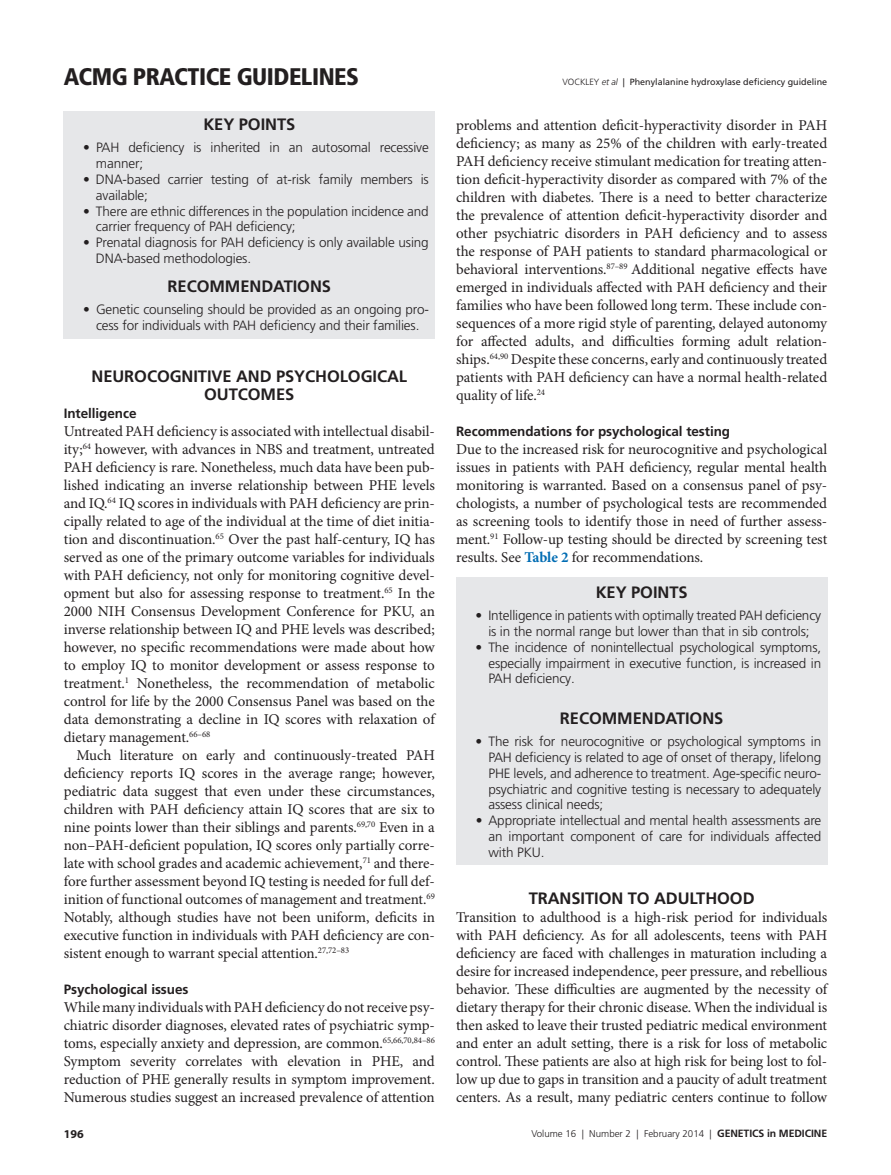
<style>
.page{position:relative;width:891px;height:1175px;background:#fff}
.page>*{position:absolute;margin:0;border:0;box-sizing:border-box;transform-origin:0 0}
.t1{font:900 condensed 24px "Frutiger LT Pro";letter-spacing:-.02em;color:#231f20}
.t2{font:700 16.5px/18px "Frutiger LT Pro";letter-spacing:-.005em;color:#231f20}
.t3{font:700 16.5px "Frutiger LT Std";letter-spacing:-.005em;color:#231f20}
.t4{font:15px/18px "Minion Pro";letter-spacing:-.01em;color:#231f20;text-align:justify}
.t5{font:300 13.5px/15.8px "Frutiger LT Pro";letter-spacing:-.01em;color:#231f20}
.t6{font:700 13.5px "Frutiger LT Pro";letter-spacing:-.005em;color:#231f20}
.t7{font:700 12px "Myriad Pro";color:#231f20}
.t8{font:300 9.75px "Frutiger LT Pro";color:#231f20}
.t9{font:9px "Frutiger LT Pro";color:#231f20}
.s1{font-weight:300}
.s2{font-weight:300;font-style:italic}
.s3{font-weight:700;color:#006cb3}
.s4{font-weight:700;font-size:10.5px}
</style>
<div class="page">
<div style="left:64px;top:112px;width:371px;height:227px;background:#e6e7e9"></div>
<div style="left:456px;top:577px;width:371px;height:287px;background:#e6e7e9"></div>
<h1 class="t1" style="left:64px;top:62px;width:297px">ACMG PRACTICE GUIDELINES</h1>
<p class="t9" style="left:563px;top:76px;width:266px"><span class="s1">VOCKLEY</span> <span class="s2">et al</span> | Phenylalanine hydroxylase deficiency guideline</p>
<p class="t2" style="left:203px;top:115px;width:93px">Key Po ints</p>
<p class="t5" style="left:96px;top:140px;width:334px;text-indent:-13px">• PAH deficiency is inherited in an autosomal recessive manner;</p>
<p class="t5" style="left:96px;top:171px;width:334px;text-indent:-13px">• DNA-based carrier testing of at-risk family members is available;</p>
<p class="t5" style="left:96px;top:203px;width:334px;text-indent:-13px">• There are ethnic differences in the population incidence and carrier frequency of PAH deficiency;</p>
<p class="t5" style="left:96px;top:234px;width:334px;text-indent:-13px">• Prenatal diagnosis for PAH deficiency is only available using<br>DNA-based methodologies.</p>
<p class="t2" style="left:168px;top:277px;width:165px">Recommendations</p>
<p class="t5" style="left:83px;top:302px;width:347px;text-align:center">• Genetic counseling should be provided as an ongoing pro&shy;cess for individuals with PAH deficiency and their families.</p>
<p class="t2" style="left:92px;top:367px;width:99px">NE UROCOGNITI</p>
<p class="t2" style="left:204px;top:367px;width:204px;text-indent:7px">VE AND PSYCHOLOGICAL<br>OUTCOMES</p>
<p class="t6" style="left:64px;top:405px;width:74px">Intelligence</p>
<p class="t4" style="left:64px;top:422px;width:373px">Untreated PAH deficiency is associated with intellectual disabil&shy;ity;<sup>64</sup> however, with advances in NBS and treatment, untreated PAH deficiency is rare. Nonetheless, much data have been pub&shy;lished indicating an inverse relationship between PHE levels and IQ.<sup>64</sup> IQ scores in individuals with PAH deficiency are prin&shy;cipally related to age of the individual at the time of diet initia&shy;tion and discontinuation.<sup>65</sup> Over the past half-century, IQ has served as one of the primary outcome variables for individuals with PAH deficiency, not only for monitoring cognitive devel&shy;opment but also for assessing response to treatment.<sup>65</sup> In the 2000 NIH Consensus Development Conference for PKU, an inverse relationship between IQ and PHE levels was described; however, no specific recommendations were made about how to employ IQ to monitor development or assess response to treatment.<sup>1</sup> Nonetheless, the recommendation of metabolic control for life by the 2000 Consensus Panel was based on the data demonstrating a decline in IQ scores with relaxation of dietary management.<sup>66–68</sup></p>
<p class="t4" style="left:64px;top:746px;width:373px;text-indent:13px">Much literature on early and continuously-treated PAH deficiency reports IQ scores in the average range; however, pediatric data suggest that even under these circumstances, children with PAH deficiency attain IQ scores that are six to nine points lower than their siblings and parents.<sup>69,70</sup> Even in a non–PAH-deficient population, IQ scores only partially corre&shy;late with school grades and academic achievement,<sup>71</sup> and there&shy;fore further assessment beyond IQ testing is needed for full def&shy;inition of functional outcomes of management and treatment.<sup>69<br></sup>Notably, although studies have not been uniform, deficits in executive function in individuals with PAH deficiency are con&shy;sistent enough to warrant special attention.<sup>27,72–83</sup></p>
<p class="t6" style="left:64px;top:981px;width:126px">Psychological issues</p>
<p class="t4" style="left:64px;top:998px;width:373px">While many individuals with PAH deficiency do not receive psy&shy;chiatric disorder diagnoses, elevated rates of psychiatric symp&shy;toms, especially anxiety and depression, are common.<sup>65,66,70,84–86<br></sup>Symptom severity correlates with elevation in PHE, and reduction of PHE generally results in symptom improvement.<br>Numerous studies suggest an increased prevalence of attention</p>
<p class="t7" style="left:64px;top:1126px;width:21px">196</p>
<p class="t4" style="left:456px;top:116px;width:373px">problems and attention deficit-hyperactivity disorder in PAH deficiency; as many as 25% of the children with early-treated PAH deficiency receive stimulant medication for treating atten&shy;tion deficit-hyperactivity disorder as compared with 7% of the children with diabetes. There is a need to better characterize the prevalence of attention deficit-hyperactivity disorder and other psychiatric disorders in PAH deficiency and to assess the response of PAH patients to standard pharmacological or behavioral interventions.<sup>87–89</sup> Additional negative effects have emerged in individuals affected with PAH deficiency and their families who have been followed long term. These include con&shy;sequences of a more rigid style of parenting, delayed autonomy for affected adults, and difficulties forming adult relation&shy;ships.<sup>64,90</sup> Despite these concerns, early and continuously treated patients with PAH deficiency can have a normal health-related quality of life.<sup>24</sup></p>
<p class="t6" style="left:456px;top:423px;width:276px">Recommendations for psychological testing</p>
<p class="t4" style="left:456px;top:440px;width:373px">Due to the increased risk for neurocognitive and psychological issues in patients with PAH deficiency, regular mental health monitoring is warranted. Based on a consensus panel of psy&shy;chologists, a number of psychological tests are recommended as screening tools to identify those in need of further assess&shy;ment.<sup>91</sup> Follow-up testing should be directed by screening test results. See <span class="s3">Table 2</span> for recommendations.</p>
<p class="t3" style="left:596px;top:582px;width:93px">KEY POINTS</p>
<p class="t5" style="left:476px;top:608px;width:347px;text-align:center">• Intelligence in patients with optimally treated PAH deficiency is in the normal range but lower than that in sib controls;</p>
<p class="t5" style="left:488px;top:639px;width:334px;text-align:justify;text-indent:-13px">• The incidence of nonintellectual psychological symptoms, especially impairment in executive function, is increased in PAH deficiency.</p>
<p class="t2" style="left:560px;top:709px;width:165px">Recommendations</p>
<p class="t5" style="left:488px;top:734px;width:334px;text-align:justify;text-indent:-13px">• The risk for neurocognitive or psychological symptoms in PAH deficiency is related to age of onset of therapy, lifelong PHE levels, and adherence to treatment. Age-specific neuro&shy;psychiatric and cognitive testing is necessary to adequately assess clinical needs;</p>
<p class="t5" style="left:488px;top:812px;width:334px;text-align:justify;text-indent:-13px">• Appropriate intellectual and mental health assessments are an important component of care for individuals affected with PKU.</p>
<p class="t2" style="left:529px;top:889px;width:40px">TRANSITI</p>
<p class="t2" style="left:599px;top:889px;width:155px">ON TO ADULTHOOD</p>
<p class="t4" style="left:456px;top:908px;width:373px">Transition to adulthood is a high-risk period for individuals with PAH deficiency. As for all adolescents, teens with PAH deficiency are faced with challenges in maturation including a desire for increased independence, peer pressure, and rebellious behavior. These difficulties are augmented by the necessity of dietary therapy for their chronic disease. When the individual is then asked to leave their trusted pediatric medical environment and enter an adult setting, there is a risk for loss of metabolic control. These patients are also at high risk for being lost to fol&shy;low up due to gaps in transition and a paucity of adult treatment centers. As a result, many pediatric centers continue to follow</p>
<p class="t8" style="left:531px;top:1128px;width:297px">Volume 16 | Number 2 | February 2014 | <span class="s4">Genetics in medicine</span></p>
</div>
